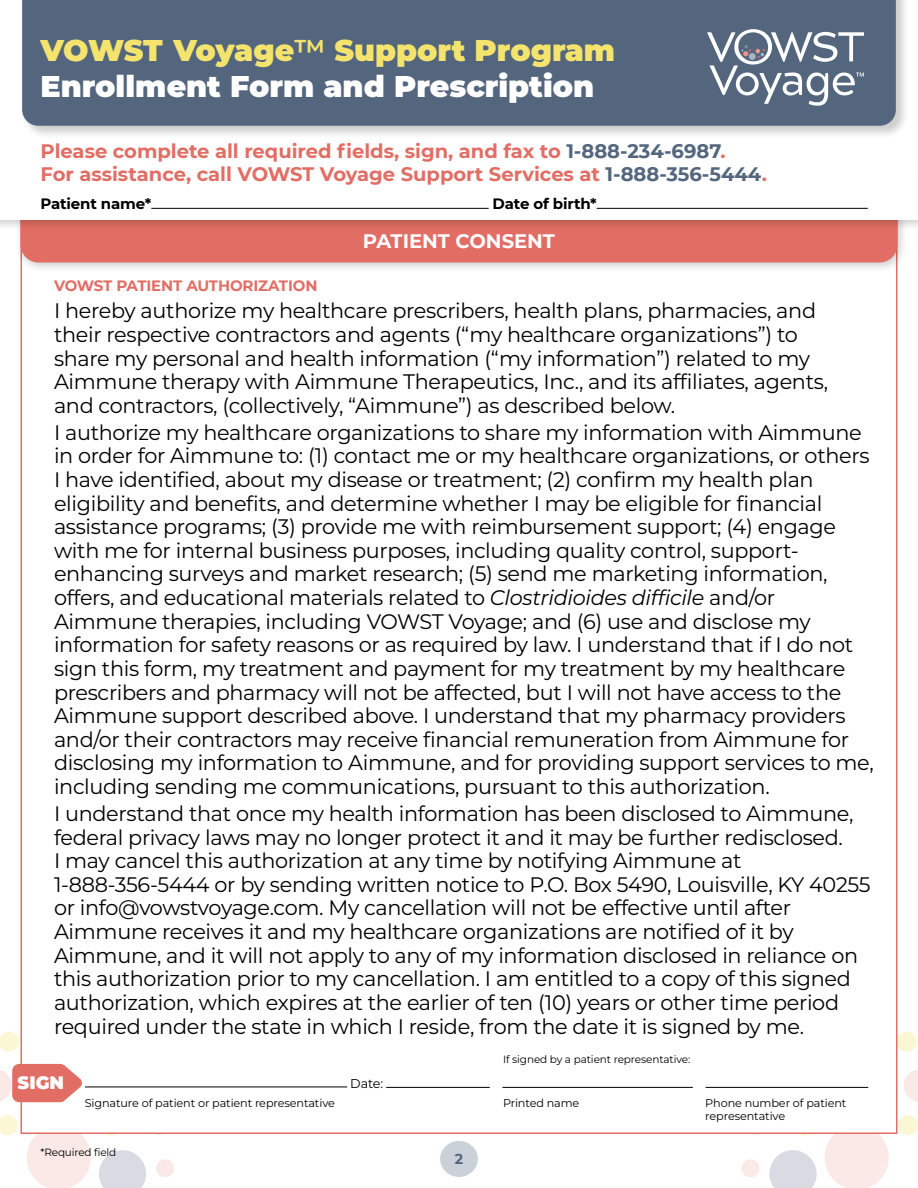
<style>
.page{position:relative;width:918px;height:1188px;background:#fff}
.page>*{position:absolute;margin:0;border:0;box-sizing:border-box;transform-origin:0 0}
.t1{font:900 30px/36px "Montserrat";color:#fff}
.t2{font:21px/23.7px "Montserrat";letter-spacing:-.015em;color:#000}
.t3{font:700 19.5px/23.4px "Montserrat";color:#e26d64}
.t4{font:700 19.5px "Montserrat";color:#fff}
.t5{font:900 18px "Montserrat";color:#fff}
.t6{font:700 15px "Montserrat";letter-spacing:-.01em;color:#e26d64}
.t7{font:700 15px "Montserrat";letter-spacing:-.01em;color:#000}
.t8{font:700 14.25px "Montserrat";color:#53667d}
.t9{font:12.75px "Montserrat";color:#000}
.t10{font:11.25px/13.5px "Montserrat";letter-spacing:-.01em;color:#000}
.t11{font:10.5px "Montserrat";letter-spacing:-.01em;color:#000}
.s1{color:#f4e46e}
.s2{font-weight:600;color:#f4e46e}
.s3{color:#53667d}
.s4{font-style:italic}
</style>
<div class="page">
<div style="left:440px;top:1141px;width:38px;height:36px;background:#cbd1d8;border-radius:50%"></div>
<svg style="left:897px;top:1030px;width:20px;height:23px"></svg>
<svg style="left:741px;top:1061px;width:177px;height:127px"></svg>
<svg style="left:0;top:1031px;width:19px;height:21px"></svg>
<div style="left:21px;top:218px;width:876px;height:916px;background:#fff;border:2px solid #e26d64"></div>
<hr style="left:85px;top:1087px;width:262px;height:1px;background:#000">
<hr style="left:386px;top:1087px;width:104px;height:1px;background:#000">
<hr style="left:502px;top:1087px;width:191px;height:1px;background:#000">
<hr style="left:706px;top:1087px;width:162px;height:1px;background:#000">
<svg style="left:0;top:1061px;width:178px;height:127px"></svg>
<div style="left:15px;top:177px;width:893px;height:96px;background:#000;opacity:.2"></div>
<div style="left:21px;top:183px;width:876px;height:80px;background:#e26d64;border-radius:18px"></div>
<div style="left:0;top:165px;width:918px;height:67px;background:#000;opacity:.2"></div>
<div style="left:0;top:170px;width:918px;height:50px;background:#fff"></div>
<div style="left:0;top:162px;width:916px;height:15px;background:#fff"></div>
<hr style="left:151px;top:208px;width:338px;height:1px;background:#000">
<hr style="left:597px;top:208px;width:271px;height:1px;background:#000">
<div style="left:21px;top:0;width:888px;height:139px;background:#000;opacity:.2"></div>
<div style="left:22px;top:0;width:874px;height:126px;background:#53667d"></div>
<svg style="left:707px;top:29px;width:157px;height:77px"></svg>
<h1 class="t1" style="left:40px;top:32px;width:576px"><span class="s1">VOWST Voyage</span><span class="s2">™</span> <span class="s1">Support Program<br></span>Enrollment Form and Prescription</h1>
<p class="t3" style="left:40px;top:138px;width:728px">Please complete all required fields, sign, and fax to <span class="s3">1-888-234-6987</span>.<br>For assistance, call VOWST Voyage Support Services at <span class="s3">1-888-356-5444</span>.</p>
<p class="t7" style="left:40px;top:193px;width:112px">Patient name*</p>
<p class="t7" style="left:493px;top:193px;width:106px">Date of birth*</p>
<p class="t4" style="left:363px;top:227px;width:194px">PATIENT CONSENT</p>
<p class="t6" style="left:54px;top:275px;width:265px">VOWST PATIENT AUTHORIZATION</p>
<p class="t2" style="left:54px;top:299px;width:776px">I hereby authorize my healthcare prescribers, health plans, pharmacies, and their respective contractors and agents (“my healthcare organizations”) to share my personal and health information (“my information”) related to my Aimmune therapy with Aimmune Therapeutics, Inc., and its affiliates, agents, and contractors, (collectively, “Aimmune”) as described below.</p>
<p class="t2" style="left:54px;top:420px;width:821px">I authorize my healthcare organizations to share my information with Aimmune in order for Aimmune to: (1) contact me or my healthcare organizations, or others I have identified, about my disease or treatment; (2) confirm my health plan eligibility and benefits, and determine whether I may be eligible for financial assistance programs; (3) provide me with reimbursement support; (4) engage with me for internal business purposes, including quality control, support&shy;enhancing surveys and market research; (5) send me marketing information, offers, and educational materials related to <span class="s4">Clostridioides difficile</span> and/or Aimmune therapies, including VOWST Voyage; and (6) use and disclose my information for safety reasons or as required by law. I understand that if I do not sign this form, my treatment and payment for my treatment by my healthcare prescribers and pharmacy will not be affected, but I will not have access to the Aimmune support described above. I understand that my pharmacy providers and/or their contractors may receive financial remuneration from Aimmune for disclosing my information to Aimmune, and for providing support services to me, including sending me communications, pursuant to this authorization.</p>
<p class="t2" style="left:54px;top:801px;width:818px">I understand that once my health information has been disclosed to Aimmune, federal privacy laws may no longer protect it and it may be further redisclosed.<br>I may cancel this authorization at any time by notifying Aimmune at 1-888-356-5444 or by sending written notice to P.O. Box 5490, Louisville, KY 40255 or info@vowstvoyage.com. My cancellation will not be effective until after Aimmune receives it and my healthcare organizations are notified of it by Aimmune, and it will not apply to any of my information disclosed in reliance on this authorization prior to my cancellation. I am entitled to a copy of this signed authorization, which expires at the earlier of ten (10) years or other time period required under the state in which I reside, from the date it is signed by me.</p>
<p class="t5" style="left:18px;top:1070px;width:48px">SIGN</p>
<p class="t11" style="left:503px;top:1052px;width:189px">If signed by a patient representative:</p>
<p class="t9" style="left:350px;top:1075px;width:34px">Date:</p>
<p class="t10" style="left:85px;top:1096px;width:252px">Signature of patient or patient representative</p>
<p class="t10" style="left:503px;top:1096px;width:78px">Printed name</p>
<p class="t10" style="left:705px;top:1096px;width:143px">Phone number of patient representative</p>
<p class="t11" style="left:40px;top:1145px;width:77px">*Required field</p>
<p class="t8" style="left:455px;top:1149px;width:10px">2</p>
</div>
